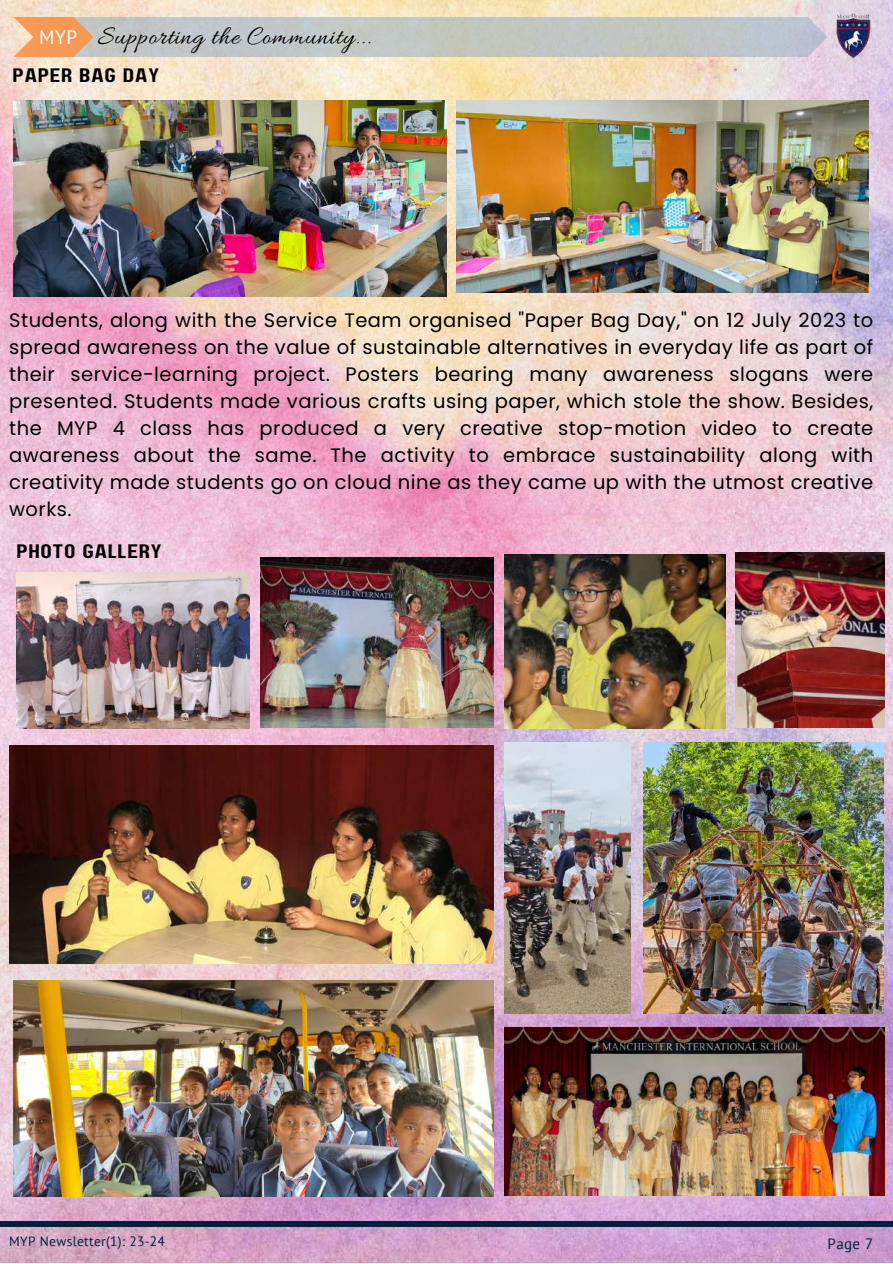
<style>
.page{position:relative;width:893px;height:1264px;background:#fff}
.page>*{position:absolute;margin:0;border:0;box-sizing:border-box;transform-origin:0 0}
.t1{font:27px "Allura";letter-spacing:.025em;color:#000}
.t2{font:19.5px/27px "Poppins";letter-spacing:.025em;color:#000;text-align:justify}
.t3{font:19.5px "Paalalabas Display Wide BETA";letter-spacing:.025em;color:#000}
.t4{font:19.5px "PT Sans";color:#fff}
.t5{font:15px "PT Sans";color:#001f3d}
.t6{font:13.5px "PT Sans";letter-spacing:.025em;color:#001f3d}
</style>
<div class="page">
<img style="left:0;top:0;width:892px;height:1262px">
<svg style="left:13px;top:17px;width:814px;height:40px"></svg>
<div style="left:0;top:1221px;width:892px;height:6px;background:#001f3d"></div>
<img style="left:831px;top:10px;width:42px;height:54px">
<img style="left:13px;top:100px;width:433px;height:196px">
<img style="left:457px;top:100px;width:411px;height:193px">
<img style="left:504px;top:1027px;width:380px;height:168px">
<img style="left:643px;top:742px;width:240px;height:271px">
<img style="left:13px;top:980px;width:480px;height:216px">
<img style="left:9px;top:745px;width:485px;height:218px">
<img style="left:735px;top:552px;width:149px;height:176px">
<img style="left:504px;top:554px;width:221px;height:174px">
<img style="left:261px;top:557px;width:232px;height:170px">
<img style="left:17px;top:573px;width:232px;height:155px">
<img style="left:504px;top:742px;width:126px;height:271px">
<h1 class="t1" style="left:98px;top:22px;width:275px">Supporting the Community...</h1>
<p class="t3" style="left:13px;top:67px;width:148px">PAPER BAG DAY</p>
<p class="t4" style="left:39px;top:24px;width:40px">MYP</p>
<p class="t2" style="left:9px;top:307px;width:865px">Students, along with the Service Team organised "Paper Bag Day," on 12 July 2023 to spread awareness on the value of sustainable alternatives in everyday life as part of their service-learning project. Posters bearing many awareness slogans were presented. Students made various crafts using paper, which stole the show. Besides, the MYP 4 class has produced a very creative stop-motion video to create awareness about the same. The activity to embrace sustainability along with creativity made students go on cloud nine as they came up with the utmost creative works.</p>
<p class="t3" style="left:16px;top:543px;width:147px">PHOTO GALLERY</p>
<p class="t6" style="left:9px;top:1231px;width:157px">MYP Newsletter(1): 23-24</p>
<p class="t5" style="left:827px;top:1233px;width:47px">Page 7</p>
</div>
